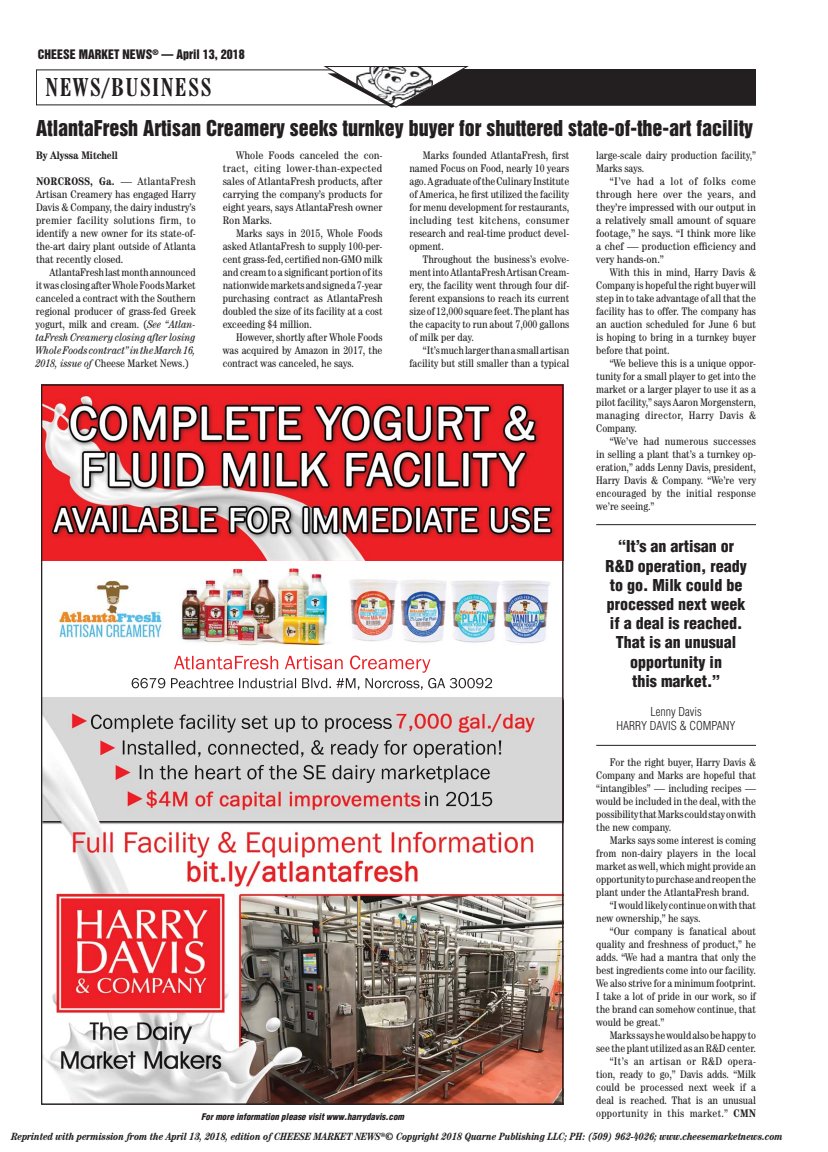
<style>
.page{position:relative;width:828px;height:1152px;background:#fff}
.page>*{position:absolute;margin:0;border:0;box-sizing:border-box;transform-origin:0 0}
.t1{font:700 condensed 25px "Century Schoolbook BT";letter-spacing:.08em;color:#231f20}
.t2{font:20px "Helvetica Inserat";color:#231f20}
.t3{font:900 condensed 16px/19.2px "Helvetica";color:#231f20;text-align:center}
.t4{font:12px "Helvetica Inserat";color:#231f20}
.t5{font:300 condensed 12px/14.4px "Helvetica";color:#231f20;text-align:center}
.t6{font:condensed 11px/13px "Century";color:#231f20;text-align:justify}
.t7{font:condensed 11px/13px "Century";color:#231f20;text-align:justify;scale:1.05 1}
.t8{font:condensed 11px/13px "Century";color:#231f20;text-align:justify;scale:1.04 1}
.t9{font:condensed 11px "Century";letter-spacing:.025em;color:#231f20}
.t10{font:condensed 11px "Century";letter-spacing:.03em;color:#231f20}
.t11{font:700 condensed 11px "Century";color:#231f20}
.t12{font:italic 700 condensed 10.5px "Century";color:#231f20}
.t13{font:italic 900 condensed 9px "Helvetica";color:#231f20}
.s1{font-weight:700}
.s2{font-style:italic}
</style>
<div class="page">
<svg style="left:323px;top:66px;width:433px;height:42px"></svg>
<img style="left:43px;top:568px;width:518px;height:535px">
<img style="left:174px;top:656px;width:104px;height:13px">
<img style="left:132px;top:678px;width:68px;height:10px">
<img style="left:43px;top:387px;width:518px;height:174px">
<img style="left:43px;top:698px;width:518px;height:122px">
<img style="left:140px;top:765px;width:117px;height:15px">
<img style="left:425px;top:792px;width:67px;height:14px">
<img style="left:100px;top:740px;width:15px;height:15px">
<img style="left:123px;top:740px;width:104px;height:17px">
<img style="left:91px;top:715px;width:104px;height:17px">
<hr style="left:596px;top:745px;width:160px;height:1px;background:#231f20">
<hr style="left:596px;top:524px;width:160px;height:1px;background:#231f20">
<p class="t4" style="left:38px;top:49px;width:209px">CHEESE MARKET NEWS<sup>®</sup> — April 13, 2018</p>
<h1 class="t1" style="left:46px;top:72px;width:167px">NEWS/BUSINESS</h1>
<h2 class="t2" style="left:36px;top:120px;width:719px">AtlantaFresh Artisan Creamery seeks turnkey buyer for shuttered state-of-the-art facility</h2>
<p class="t11" style="left:36px;top:151px;width:83px">By Alyssa Mitchell</p>
<p class="t6" style="left:36px;top:175px;width:161px"><span class="s1">NORCROSS, Ga.</span> — AtlantaFresh Artisan Creamery has engaged Harry Davis &amp; Company, the dairy industry’s premier facility solutions firm, to identify a new owner for its state-of&shy;the-art dairy plant outside of Atlanta that recently closed.</p>
<p class="t6" style="left:36px;top:266px;width:161px;text-indent:14px">AtlantaFresh last month announced it was closing after Whole Foods Market canceled a contract with the Southern regional producer of grass-fed Greek yogurt, milk and cream. (<span class="s2">See “Atlan&shy;taFresh Creamery closing after losing Whole Foods contract” in the March 16, 2018, issue of</span> Cheese Market News.)</p>
<p class="t6" style="left:596px;top:149px;width:161px">large-scale dairy production facility,”<br>Marks says.</p>
<p class="t7" style="left:596px;top:175px;width:154px;text-indent:13px">“I’ve had a lot of folks come through here over the years, and they’re impressed with our output in a relatively small amount of square footage,” he says. “I think more like a chef — production efficiency and very hands-on.”</p>
<p class="t6" style="left:596px;top:266px;width:161px;text-indent:14px">With this in mind, Harry Davis &amp; Company is hopeful the right buyer will step in to take advantage of all that the facility has to offer. The company has an auction scheduled for June 6 but is hoping to bring in a turnkey buyer before that point.</p>
<p class="t6" style="left:596px;top:357px;width:161px;text-indent:14px">“We believe this is a unique oppor&shy;tunity for a small player to get into the market or a larger player to use it as a pilot facility,” says Aaron Morgenstern, managing director, Harry Davis &amp; Company.</p>
<p class="t6" style="left:596px;top:435px;width:161px;text-indent:14px">“We’ve had numerous successes in selling a plant that’s a turnkey op&shy;eration,” adds Lenny Davis, president, Harry Davis &amp; Company. “We’re very encouraged by the initial response we’re seeing.”</p>
<h3 class="t3" style="left:605px;top:538px;width:143px">“It’s an artisan or<br>R&amp;D operation, ready to go. Milk could be processed next week if a deal is reached.<br>That is an unusual opportunity in<br>this market.”</h3>
<p class="t5" style="left:617px;top:705px;width:120px">Lenny Davis<br>HARRY DAVIS &amp; COMPANY</p>
<p class="t6" style="left:596px;top:757px;width:161px;text-indent:14px">For the right buyer, Harry Davis &amp; Company and Marks are hopeful that “intangibles” — including recipes — would be included in the deal, with the possibility that Marks could stay on with the new company.</p>
<p class="t6" style="left:610px;top:835px;width:148px">Marks says some interest is coming</p>
<p class="t6" style="left:596px;top:848px;width:161px">from non-dairy players in the local</p>
<p class="t6" style="left:596px;top:861px;width:161px">market as well, which might provide an</p>
<p class="t6" style="left:596px;top:874px;width:161px">opportunity to purchase and reopen the</p>
<p class="t6" style="left:596px;top:887px;width:154px">plant under the AtlantaFresh brand.</p>
<p class="t6" style="left:610px;top:900px;width:148px">“I would likely continue on with that</p>
<p class="t6" style="left:596px;top:913px;width:106px">new ownership,” he says.</p>
<p class="t6" style="left:610px;top:926px;width:148px">“Our company is fanatical about</p>
<p class="t6" style="left:596px;top:939px;width:161px">quality and freshness of product,” he</p>
<p class="t6" style="left:596px;top:952px;width:161px">adds. “We had a mantra that only the</p>
<p class="t6" style="left:596px;top:965px;width:161px">best ingredients come into our facility.</p>
<p class="t6" style="left:596px;top:978px;width:161px">We also strive for a minimum footprint.</p>
<p class="t6" style="left:596px;top:991px;width:161px">I take a lot of pride in our work, so if</p>
<p class="t6" style="left:596px;top:1004px;width:161px">the brand can somehow continue, that</p>
<p class="t6" style="left:596px;top:1017px;width:70px">would be great.”</p>
<p class="t6" style="left:610px;top:1030px;width:148px">Marks says he would also be happy to</p>
<p class="t6" style="left:596px;top:1043px;width:161px">see the plant utilized as an R&amp;D center.</p>
<p class="t10" style="left:610px;top:1057px;width:148px">“It’s an artisan or R&amp;D opera-</p>
<p class="t6" style="left:596px;top:1069px;width:161px">tion, ready to go,” Davis adds. “Milk</p>
<p class="t6" style="left:596px;top:1082px;width:161px">could be processed next week if a</p>
<p class="t6" style="left:596px;top:1095px;width:161px">deal is reached. That is an unusual</p>
<p class="t9" style="left:596px;top:1109px;width:161px">opportunity in this market.” <span class="s1">CMN</span></p>
<p class="t6" style="left:409px;top:149px;width:161px;text-indent:14px">Marks founded AtlantaFresh, first named Focus on Food, nearly 10 years ago. A graduate of the Culinary Institute of America, he first utilized the facility for menu development for restaurants, including test kitchens, consumer research and real-time product devel&shy;opment.</p>
<p class="t6" style="left:409px;top:253px;width:161px;text-indent:14px">Throughout the business’s evolve&shy;ment into AtlantaFresh Artisan Cream&shy;ery, the facility went through four dif&shy;ferent expansions to reach its current size of 12,000 square feet. The plant has the capacity to run about 7,000 gallons of milk per day.</p>
<p class="t6" style="left:409px;top:344px;width:161px;text-align:right">“It’s much larger than a small artisan facility but still smaller than a typical</p>
<p class="t8" style="left:223px;top:149px;width:155px;text-indent:14px">Whole Foods canceled the con&shy;tract, citing lower-than-expected sales of AtlantaFresh products, after carrying the company’s products for eight years, says AtlantaFresh owner Ron Marks.</p>
<p class="t6" style="left:223px;top:227px;width:161px;text-indent:14px">Marks says in 2015, Whole Foods asked AtlantaFresh to supply 100-per&shy;cent grass-fed, certified non-GMO milk and cream to a significant portion of its nationwide markets and signed a 7-year purchasing contract as AtlantaFresh doubled the size of its facility at a cost exceeding $4 million.</p>
<p class="t6" style="left:223px;top:331px;width:161px;text-indent:14px">However, shortly after Whole Foods was acquired by Amazon in 2017, the contract was canceled, he says.</p>
<p class="t13" style="left:201px;top:1113px;width:205px">For more information please visit www.harrydavis.com</p>
<p class="t12" style="left:12px;top:1133px;width:773px">Reprinted with permission from the April 13, 2018, edition of CHEESE MARKET NEWS<sup>®</sup>© Copyright 2018 Quarne Publishing LLC; PH: (509) 962-4026; www.cheesemarketnews.com</p>
</div>
